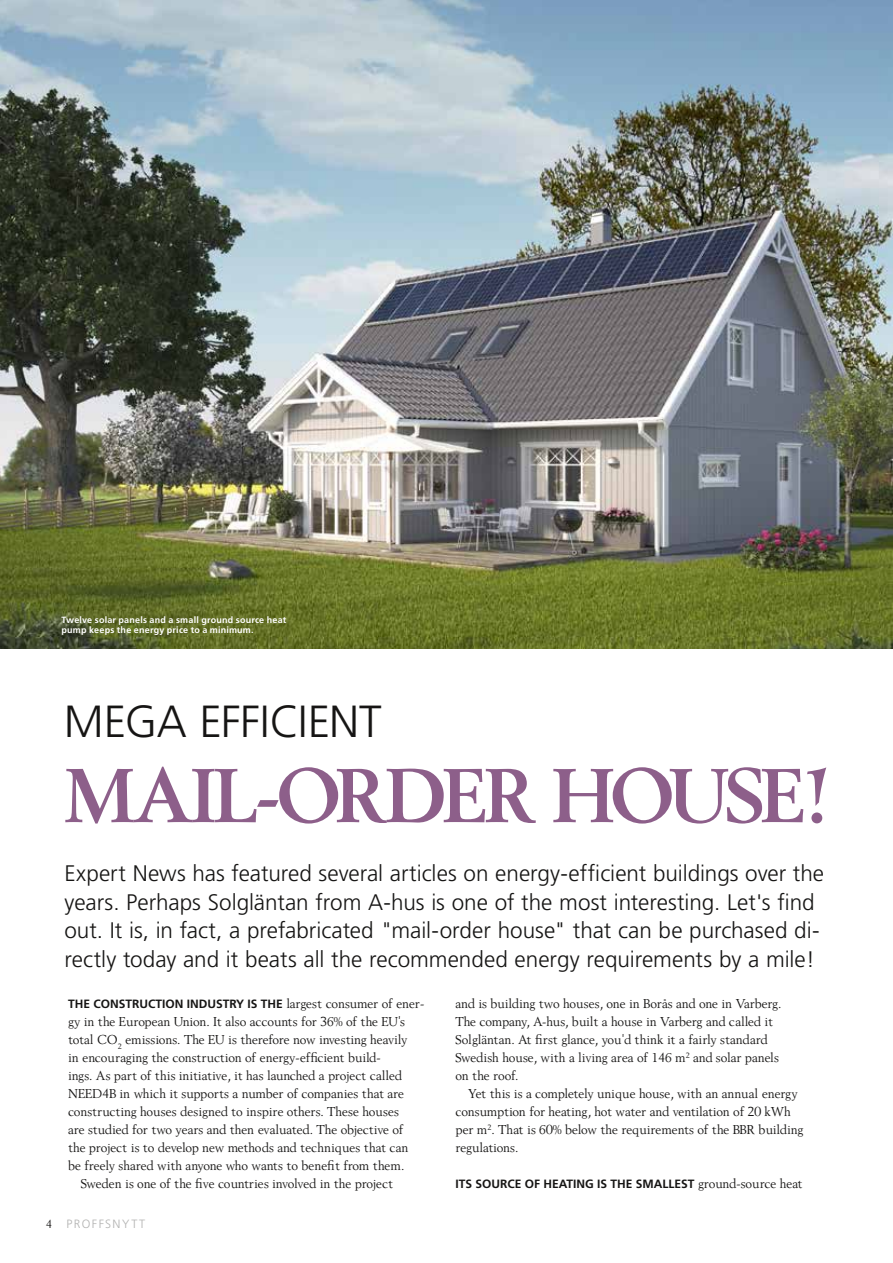
<style>
.page{position:relative;width:893px;height:1263px;background:#fff}
.page>*{position:absolute;margin:0;border:0;box-sizing:border-box;transform-origin:0 0}
.t1{font:700 79.5px "Berling";letter-spacing:-.055em;color:#8d5f8a}
.t2{font:300 45px "Frutiger";letter-spacing:-.01em;color:#161514}
.t3{font:300 22.5px/28.5px "Frutiger";color:#161514}
.t4{font:13.5px/18px "Berling";letter-spacing:-.02em;color:#161514}
.t5{font:700 12px "Frutiger";color:#161514}
.t6{font:300 12px "Frutiger";letter-spacing:.115em;color:#b2b2b1}
.t7{font:700 9px/10.5px "Frutiger";letter-spacing:.02em;color:#fff}
.s1{color:#fff}
.s2{font-family:"Berling";font-weight:400;font-size:13.5px}
.s3{font-family:"Berling";font-weight:400;color:#161514}
</style>
<div class="page">
<img style="left:0;top:0;width:892px;height:648px">
<p class="t7" style="left:62px;top:614px;width:226px">Twelve solar panels and a small ground source heat pump keeps the energy price to a minimum.</p>
<h2 class="t2" style="left:64px;top:696px;width:319px">MEGA EFFICIENT</h2>
<h1 class="t1" style="left:64px;top:751px;width:767px">MAIL-ORDER HOUSE!</h1>
<p class="t3" style="left:64px;top:859px;width:761px">Expert News has featured several articles on energy-efficient buildings over the years. Perhaps Solgläntan from A-hus is one of the most interesting. Let's find out. It is, in fact, a prefabricated "mail-order house" that can be purchased di&shy;rectly today and it beats all the recommended energy requirements by a mile!</p>
<p class="t4" style="left:455px;top:994px;width:328px">and is building two houses, one in Borås and one in Varberg.<br>The company, A-hus, built a house in Varberg and called it Solgläntan. At first glance, you'd think it a fairly standard Swedish house, with a living area of 146 m<sup>2</sup> and solar panels on the roof.</p>
<p class="t4" style="left:455px;top:1084px;width:349px;text-indent:13px">Yet this is a completely unique house, with an annual energy consumption for heating, hot water and ventilation of 20<span class="s1">.</span>kWh per m<sup>2</sup>. That is 60% below the requirements of the BBR building regulations.</p>
<p class="t5" style="left:455px;top:1177px;width:349px">ITS SOURCE OF HEATING IS THE SMALLEST <span class="s2">ground-source heat</span></p>
<p class="t5" style="left:68px;top:997px;width:358px">THE CONSTRUCTION INDUSTRY IS THE <span class="s2">largest consumer of ener-</span></p>
<p class="t4" style="left:68px;top:1012px;width:339px">gy in the European Union. It also accounts for 36% of the EU's</p>
<p class="t4" style="left:68px;top:1030px;width:341px">total CO<sub>2</sub> emissions. The EU is therefore now investing heavily</p>
<p class="t4" style="left:68px;top:1048px;width:314px">in encouraging the construction of energy-efficient build-</p>
<p class="t4" style="left:68px;top:1066px;width:335px">ings. As part of this initiative, it has launched a project called</p>
<p class="t4" style="left:68px;top:1084px;width:338px">NEED4B in which it supports a number of companies that are</p>
<p class="t4" style="left:68px;top:1102px;width:333px">constructing houses designed to inspire others. These houses</p>
<p class="t4" style="left:68px;top:1120px;width:337px">are studied for two years and then evaluated. The objective of</p>
<p class="t4" style="left:68px;top:1138px;width:342px">the project is to develop new methods and techniques that can</p>
<p class="t4" style="left:68px;top:1156px;width:338px">be freely shared with anyone who wants to benefit from them.</p>
<p class="t4" style="left:81px;top:1174px;width:314px">Sweden is one of the five countries involved in the project</p>
<p class="t6" style="left:46px;top:1217px;width:101px"><span class="s3">4</span> PROFFSNYTT</p>
</div>
